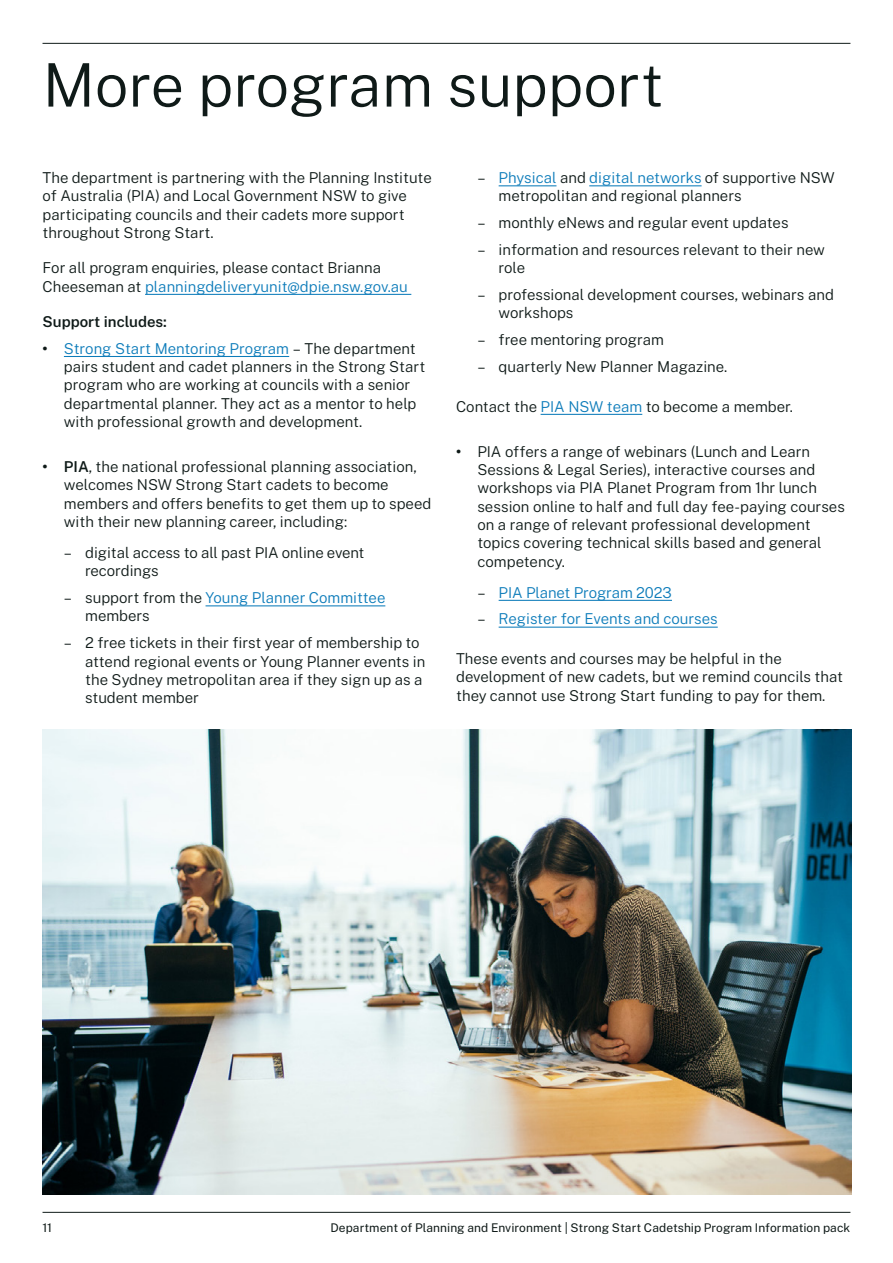
<style>
.page{position:relative;width:893px;height:1263px;background:#fff}
.page>*{position:absolute;margin:0;border:0;box-sizing:border-box;transform-origin:0 0}
.Heading_1__H1{font:300 60px "Public Sans";color:#0f1a18}
.Level_1_bullet{font:300 15px/18.3px "Public Sans";color:#0f1a18}
.Level_2_bullet{font:300 15px/18.3px "Public Sans";color:#0f1a18}
.Body{font:300 15px/18.3px "Public Sans";color:#0f1a18}
.Level_2_bullet-2{font:300 15px "Public Sans";letter-spacing:-.005em;color:#0d7cba}
.Body-2{font:600 15px "Public Sans";color:#0f1a18}
.t1{font:12px "Public Sans";letter-spacing:.005em;color:#0f1a18}
.s1{color:#0d7cba}
.s2{font-weight:700}
.s3{font-weight:600}
.s4{color:#0f1a18}
</style>
<div class="page">
<hr style="left:145px;top:294px;width:266px;height:1px;background:#0d7cba">
<hr style="left:64px;top:356px;width:225px;height:1px;background:#0d7cba">
<hr style="left:206px;top:605px;width:179px;height:1px;background:#0d7cba">
<hr style="left:499px;top:185px;width:57px;height:1px;background:#0d7cba">
<hr style="left:589px;top:185px;width:113px;height:1px;background:#0d7cba">
<hr style="left:541px;top:414px;width:101px;height:1px;background:#0d7cba">
<hr style="left:499px;top:600px;width:173px;height:1px;background:#0d7cba">
<hr style="left:499px;top:627px;width:219px;height:1px;background:#0d7cba">
<hr style="left:43px;top:43px;width:807px;height:1px;background:#0f1a18">
<img style="left:43px;top:729px;width:808px;height:466px">
<hr style="left:43px;top:1212px;width:807px;height:1px;background:#0f1a18">
<h1 class="Heading_1__H1" style="left:43px;top:41px;width:623px">More program support</h1>
<p class="Body" style="left:43px;top:168px;width:391px">The department is partnering with the Planning Institute of Australia (PIA) and Local Government NSW to give participating councils and their cadets more support throughout Strong Start.</p>
<p class="Body" style="left:43px;top:258px;width:367px">For all program enquiries, please contact Brianna<br>Cheeseman at <span class="s1">planningdeliveryunit@dpie.nsw.gov.au</span></p>
<p class="Body-2" style="left:43px;top:311px;width:126px">Support includes:</p>
<p class="Level_1_bullet" style="left:64px;top:338px;width:363px;text-indent:-21px"><span class="s2">•</span> <span class="s1">Strong Start Mentoring Program</span> – The department pairs student and cadet planners in the Strong Start program who are working at councils with a senior departmental planner. They act as a mentor to help with professional growth and development.</p>
<p class="Level_1_bullet" style="left:64px;top:456px;width:369px;text-indent:-21px"><span class="s2">•</span> <span class="s3">PIA</span>, the national professional planning association, welcomes NSW Strong Start cadets to become members and offers benefits to get them up to speed with their new planning career, including:</p>
<p class="Level_2_bullet" style="left:85px;top:542px;width:281px;text-indent:-21px">– digital access to all past PIA online event recordings</p>
<p class="Level_2_bullet" style="left:85px;top:588px;width:302px;text-indent:-21px">– support from the <span class="s1">Young Planner Committee </span>members</p>
<p class="Level_2_bullet" style="left:85px;top:633px;width:342px;text-indent:-21px">– 2 free tickets in their first year of membership to attend regional events or Young Planner events in the Sydney metropolitan area if they sign up as a student member</p>
<p class="Level_2_bullet" style="left:499px;top:168px;width:338px;text-indent:-21px">– <span class="s1">Physical</span> and <span class="s1">digital networks</span> of supportive NSW metropolitan and regional planners</p>
<p class="Level_2_bullet" style="left:477px;top:213px;width:313px">– monthly eNews and regular event updates</p>
<p class="Level_2_bullet" style="left:499px;top:239px;width:328px;text-indent:-21px">– information and resources relevant to their new role</p>
<p class="Level_2_bullet" style="left:499px;top:285px;width:337px;text-indent:-21px">– professional development courses, webinars and workshops</p>
<p class="Level_2_bullet" style="left:477px;top:330px;width:188px">– free mentoring program</p>
<p class="Level_2_bullet" style="left:477px;top:356px;width:252px">– quarterly New Planner Magazine.</p>
<p class="Body" style="left:456px;top:396px;width:338px">Contact the <span class="s1">PIA NSW team</span> to become a member.</p>
<p class="Level_1_bullet" style="left:477px;top:441px;width:369px;text-indent:-21px"><span class="s2">•</span> PIA offers a range of webinars (Lunch and Learn Sessions &amp; Legal Series), interactive courses and workshops via PIA Planet Program from 1hr lunch session online to half and full day fee-paying courses on a range of relevant professional development topics covering technical skills based and general competency.</p>
<p class="Level_2_bullet-2" style="left:477px;top:581px;width:196px"><span class="s4">–</span> PIA Planet Program 2023</p>
<p class="Level_2_bullet-2" style="left:477px;top:608px;width:242px"><span class="s4">–</span> Register for Events and courses</p>
<p class="Body" style="left:456px;top:648px;width:388px">These events and courses may be helpful in the development of new cadets, but we remind councils that they cannot use Strong Start funding to pay for them.</p>
<p class="t1" style="left:43px;top:1219px;width:11px">11</p>
<p class="t1" style="left:330px;top:1219px;width:521px">Department of Planning and Environment | Strong Start Cadetship Program Information pack</p>
</div>
